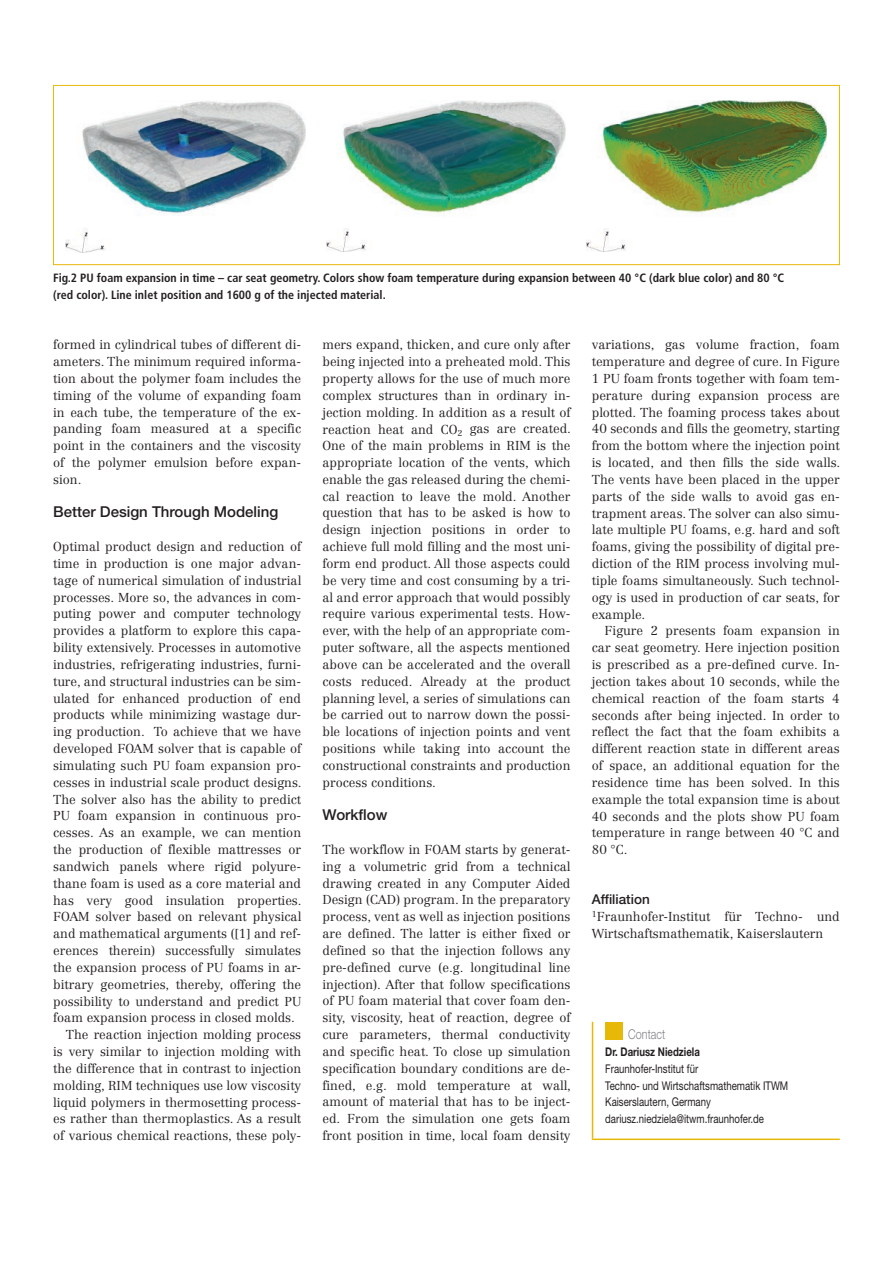
<style>
.page{position:relative;width:893px;height:1263px;background:#fff}
.page>*{position:absolute;margin:0;border:0;box-sizing:border-box;transform-origin:0 0}
.t1{font:500 15px "Helvetica Neue LT Std";color:#231f20}
.t2{font:500 13.5px "Helvetica Neue LT Std";color:#231f20}
.t3{font:300 13.5px "Helvetica Neue LT Std";color:#808285;scale:.8 1}
.t4{font:300 12.75px/16.8px "Centennial LT Std";color:#231f20;text-align:justify}
.t5{font:700 condensed 12px/16.8px "Frutiger LT Std";color:#231f20}
.t6{font:12px/16.8px "Helvetica Neue LT Std";color:#231f20;scale:.8 1}
.t7{font:700 12px "Helvetica Neue LT Std";color:#231f20;scale:.8 1}
</style>
<div class="page">
<hr style="left:592px;top:1022px;width:1px;height:116px;background:#e8b809">
<hr style="left:592px;top:1138px;width:248px;height:2px;background:#e8b809">
<div style="left:605px;top:1022px;width:17px;height:17px;background:#e8b809"></div>
<div style="left:53px;top:85px;width:787px;height:180px;border:1px solid #e8b809"></div>
<img style="left:587px;top:101px;width:239px;height:150px">
<img style="left:326px;top:101px;width:239px;height:150px">
<img style="left:66px;top:101px;width:240px;height:151px">
<p class="t5" style="left:53px;top:269px;width:733px">Fig.2 PU foam expansion in time – car seat geometry. Colors show foam temperature during expansion between 40 °C (dark blue color) and 80 °C (red color). Line inlet position and 1600 g of the injected material.</p>
<p class="t4" style="left:53px;top:336px;width:250px">formed in cylindrical tubes of different di&shy;ameters. The minimum required informa&shy;tion about the polymer foam includes the timing of the volume of expanding foam in each tube, the temperature of the ex&shy;panding foam measured at a specific point in the containers and the viscosity of the polymer emulsion before expan&shy;sion.</p>
<p class="t1" style="left:53px;top:503px;width:227px">Better Design Through Modeling</p>
<p class="t4" style="left:53px;top:538px;width:250px">Optimal product design and reduction of</p>
<p class="t4" style="left:53px;top:555px;width:250px">time in production is one major advan-</p>
<p class="t4" style="left:53px;top:572px;width:250px">tage of numerical simulation of industrial</p>
<p class="t4" style="left:53px;top:589px;width:250px">processes. More so, the advances in com-</p>
<p class="t4" style="left:53px;top:606px;width:250px">puting power and computer technology</p>
<p class="t4" style="left:53px;top:622px;width:250px">provides a platform to explore this capa-</p>
<p class="t4" style="left:53px;top:639px;width:250px">bility extensively. Processes in automotive</p>
<p class="t4" style="left:53px;top:656px;width:250px">industries, refrigerating industries, furni-</p>
<p class="t4" style="left:53px;top:673px;width:250px">ture, and structural industries can be sim-</p>
<p class="t4" style="left:53px;top:690px;width:250px">ulated for enhanced production of end</p>
<p class="t4" style="left:53px;top:707px;width:250px">products while minimizing wastage dur-</p>
<p class="t4" style="left:53px;top:723px;width:250px">ing production. To achieve that we have</p>
<p class="t4" style="left:53px;top:740px;width:250px">developed FOAM solver that is capable of</p>
<p class="t4" style="left:53px;top:757px;width:250px">simulating such PU foam expansion pro-</p>
<p class="t4" style="left:53px;top:774px;width:250px">cesses in industrial scale product designs.</p>
<p class="t4" style="left:53px;top:791px;width:250px">The solver also has the ability to predict</p>
<p class="t4" style="left:53px;top:807px;width:250px">PU foam expansion in continuous pro-</p>
<p class="t4" style="left:53px;top:824px;width:250px">cesses. As an example, we can mention</p>
<p class="t4" style="left:53px;top:841px;width:250px">the production of flexible mattresses or</p>
<p class="t4" style="left:53px;top:858px;width:250px">sandwich panels where rigid polyure-</p>
<p class="t4" style="left:53px;top:875px;width:250px">thane foam is used as a core material and</p>
<p class="t4" style="left:53px;top:892px;width:250px">has very good insulation properties.</p>
<p class="t4" style="left:53px;top:908px;width:250px">FOAM solver based on relevant physical</p>
<p class="t4" style="left:53px;top:925px;width:250px">and mathematical arguments ([1] and ref-</p>
<p class="t4" style="left:53px;top:942px;width:250px">erences therein) successfully simulates</p>
<p class="t4" style="left:53px;top:959px;width:250px">the expansion process of PU foams in ar-</p>
<p class="t4" style="left:53px;top:976px;width:250px">bitrary geometries, thereby, offering the</p>
<p class="t4" style="left:53px;top:993px;width:250px">possibility to understand and predict PU</p>
<p class="t4" style="left:53px;top:1009px;width:243px">foam expansion process in closed molds.</p>
<p class="t4" style="left:66px;top:1026px;width:237px">The reaction injection molding process</p>
<p class="t4" style="left:53px;top:1043px;width:250px">is very similar to injection molding with</p>
<p class="t4" style="left:53px;top:1060px;width:250px">the difference that in contrast to injection</p>
<p class="t4" style="left:53px;top:1077px;width:250px">molding, RIM techniques use low viscosity</p>
<p class="t4" style="left:53px;top:1094px;width:250px">liquid polymers in thermosetting process-</p>
<p class="t4" style="left:53px;top:1110px;width:250px">es rather than thermoplastics. As a result</p>
<p class="t4" style="left:53px;top:1127px;width:250px">of various chemical reactions, these poly-</p>
<p class="t4" style="left:322px;top:336px;width:250px">mers expand, thicken, and cure only after being injected into a preheated mold. This property allows for the use of much more complex structures than in ordinary in&shy;jection molding. In addition as a result of reaction heat and CO<sub>2</sub> gas are created.<br>One of the main problems in RIM is the appropriate location of the vents, which enable the gas released during the chemi&shy;cal reaction to leave the mold. Another question that has to be asked is how to design injection positions in order to achieve full mold filling and the most uni&shy;form end product. All those aspects could be very time and cost consuming by a tri&shy;al and error approach that would possibly require various experimental tests. How&shy;ever, with the help of an appropriate com&shy;puter software, all the aspects mentioned above can be accelerated and the overall costs reduced. Already at the product planning level, a series of simulations can be carried out to narrow down the possi&shy;ble locations of injection points and vent positions while taking into account the constructional constraints and production process conditions.</p>
<p class="t1" style="left:322px;top:806px;width:67px">Workflow</p>
<p class="t4" style="left:322px;top:841px;width:250px">The workflow in FOAM starts by generat&shy;ing a volumetric grid from a technical drawing created in any Computer Aided Design (CAD) program. In the preparatory process, vent as well as injection positions are defined. The latter is either fixed or defined so that the injection follows any pre-defined curve (e.g. longitudinal line injection). After that follow specifications of PU foam material that cover foam den&shy;sity, viscosity, heat of reaction, degree of cure parameters, thermal conductivity and specific heat. To close up simulation specification boundary conditions are de&shy;fined, e.g. mold temperature at wall, amount of material that has to be inject&shy;ed. From the simulation one gets foam front position in time, local foam density</p>
<p class="t4" style="left:592px;top:336px;width:250px">variations, gas volume fraction, foam temperature and degree of cure. In Figure 1 PU foam fronts together with foam tem&shy;perature during expansion process are plotted. The foaming process takes about 40 seconds and fills the geometry, starting from the bottom where the injection point is located, and then fills the side walls.<br>The vents have been placed in the upper parts of the side walls to avoid gas en&shy;trapment areas. The solver can also simu&shy;late multiple PU foams, e.g. hard and soft foams, giving the possibility of digital pre&shy;diction of the RIM process involving mul&shy;tiple foams simultaneously. Such technol&shy;ogy is used in production of car seats, for example.</p>
<p class="t4" style="left:592px;top:622px;width:250px;text-indent:13px">Figure 2 presents foam expansion in car seat geometry. Here injection position is prescribed as a pre-defined curve. In&shy;jection takes about 10 seconds, while the chemical reaction of the foam starts 4 seconds after being injected. In order to reflect the fact that the foam exhibits a different reaction state in different areas of space, an additional equation for the residence time has been solved. In this example the total expansion time is about 40 seconds and the plots show PU foam temperature in range between 40 °C and 80 °C.</p>
<p class="t2" style="left:592px;top:892px;width:60px">Affiliation</p>
<p class="t4" style="left:592px;top:908px;width:250px"><sup>1</sup>Fraunhofer-Institut für Techno- und<br>Wirtschaftsmathematik, Kaiserslautern</p>
<p class="t3" style="left:628px;top:1026px;width:48px">Contact</p>
<p class="t7" style="left:605px;top:1044px;width:120px">Dr. Dariusz Niedziela</p>
<p class="t6" style="left:605px;top:1060px;width:230px">Fraunhofer-Institut für<br>Techno- und Wirtschaftsmathematik ITWM Kaiserslautern, Germany dariusz.niedziela@itwm.fraunhofer.de</p>
</div>
